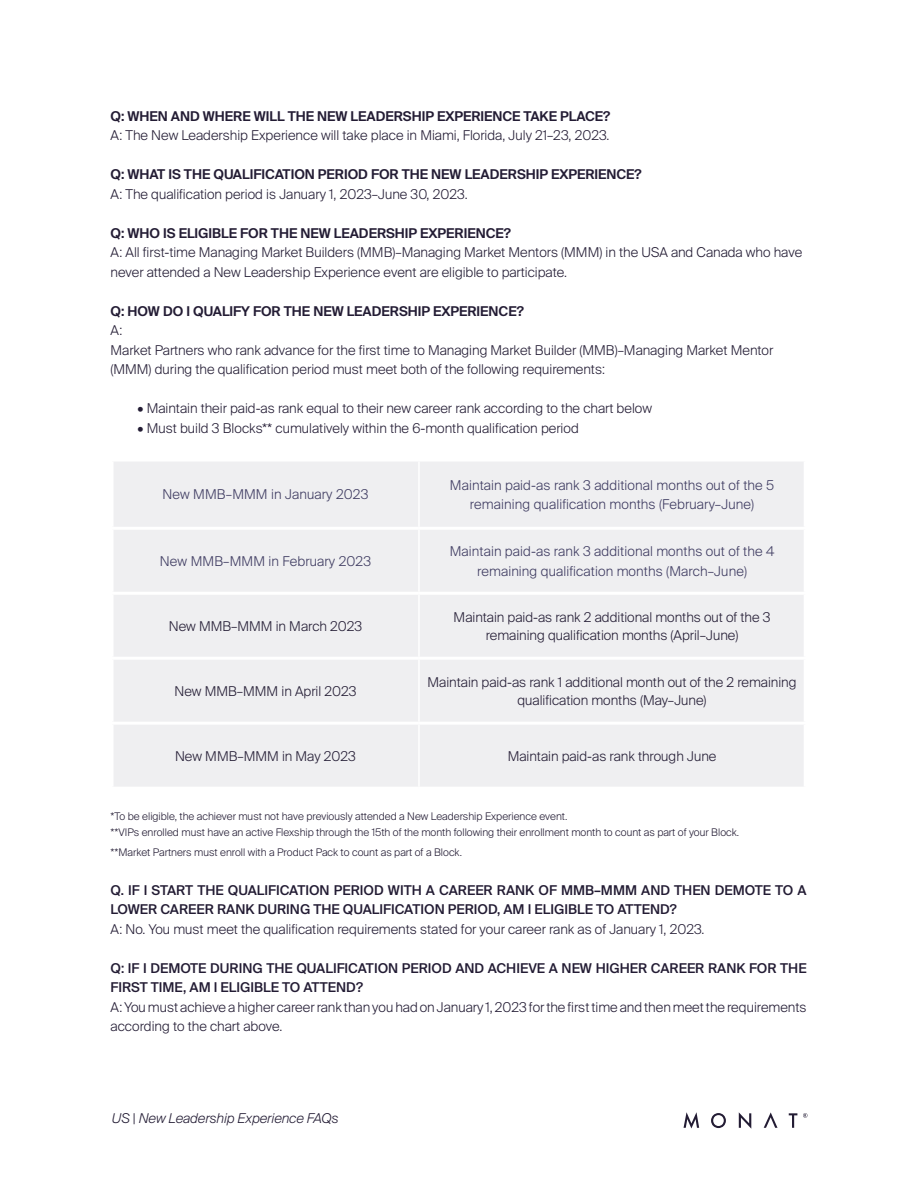
<style>
.page{position:relative;width:918px;height:1188px;background:#fff}
.page>*{position:absolute;margin:0;border:0;box-sizing:border-box;transform-origin:0 0}
.t1{font:300 13.5px/19.5px "Suisse Intl";color:#231c34}
.t2{font:500 13.5px/19.5px "Suisse Intl";color:#231c34}
.t3{font:300 13.5px/19px "Suisse Intl";letter-spacing:.01em;color:#3d3a60;text-align:center}
.t4{font:600 13.5px "Suisse Intl";color:#231c34}
.t5{font:italic 300 13.5px "Suisse Intl";color:#231c34}
.t6{font:300 10.5px/16.5px "Suisse Intl";color:#231c34}
</style>
<div class="page">
<svg style="left:684px;top:1112px;width:15px;height:16px"></svg>
<svg style="left:711px;top:1113px;width:15px;height:15px"></svg>
<svg style="left:739px;top:1112px;width:12px;height:17px"></svg>
<svg style="left:764px;top:1112px;width:14px;height:16px"></svg>
<svg style="left:789px;top:1113px;width:8px;height:15px"></svg>
<svg style="left:803px;top:1113px;width:4px;height:5px"></svg>
<div style="left:114px;top:462px;width:690px;height:325px;background:#efeff1"></div>
<hr style="left:418px;top:461px;width:2px;height:66px;background:#fff">
<hr style="left:418px;top:530px;width:2px;height:62px;background:#fff">
<hr style="left:418px;top:595px;width:2px;height:62px;background:#fff">
<hr style="left:418px;top:660px;width:2px;height:62px;background:#fff">
<hr style="left:418px;top:725px;width:2px;height:62px;background:#fff">
<hr style="left:111px;top:527px;width:308px;height:3px;background:#fff">
<hr style="left:419px;top:527px;width:388px;height:3px;background:#fff">
<hr style="left:111px;top:592px;width:308px;height:3px;background:#fff">
<hr style="left:419px;top:592px;width:388px;height:3px;background:#fff">
<hr style="left:111px;top:657px;width:308px;height:3px;background:#fff">
<hr style="left:419px;top:657px;width:388px;height:3px;background:#fff">
<hr style="left:111px;top:722px;width:308px;height:3px;background:#fff">
<hr style="left:419px;top:722px;width:388px;height:3px;background:#fff">
<p class="t4" style="left:111px;top:108px;width:501px">Q: WHEN AND WHERE WILL THE NEW LEADERSHIP EXPERIENCE TAKE PLACE?</p>
<p class="t1" style="left:111px;top:126px;width:500px">A: The New Leadership Experience will take place in Miami, Florida, July 21–23, 2023.</p>
<p class="t4" style="left:111px;top:167px;width:533px">Q: WHAT IS THE QUALIFICATION PERIOD FOR THE NEW LEADERSHIP EXPERIENCE?</p>
<p class="t1" style="left:111px;top:185px;width:359px">A: The qualification period is January 1, 2023–June 30, 2023.</p>
<p class="t4" style="left:111px;top:225px;width:402px">Q: WHO IS ELIGIBLE FOR THE NEW LEADERSHIP EXPERIENCE?</p>
<p class="t1" style="left:111px;top:243px;width:693px">A: All first-time Managing Market Builders (MMB)–Managing Market Mentors (MMM) in the USA and Canada who have never attended a New Leadership Experience event are eligible to participate.</p>
<p class="t4" style="left:111px;top:303px;width:415px">Q: HOW DO I QUALIFY FOR THE NEW LEADERSHIP EXPERIENCE?</p>
<p class="t1" style="left:111px;top:321px;width:664px">A:<br>Market Partners who rank advance for the first time to Managing Market Builder (MMB)–Managing Market Mentor (MMM) during the qualification period must meet both of the following requirements:</p>
<p class="t1" style="left:138px;top:399px;width:516px">• Maintain their paid-as rank equal to their new career rank according to the chart below</p>
<p class="t1" style="left:138px;top:419px;width:443px">• Must build 3 Blocks** cumulatively within the 6-month qualification period</p>
<p class="t3" style="left:163px;top:485px;width:207px">New MMB–MMM in January 2023</p>
<p class="t3" style="left:450px;top:476px;width:326px">Maintain paid-as rank 3 additional months out of the 5 remaining qualification months (February–June)</p>
<p class="t3" style="left:160px;top:552px;width:213px">New MMB–MMM in February 2023</p>
<p class="t3" style="left:450px;top:542px;width:326px">Maintain paid-as rank 3 additional months out of the 4 remaining qualification months (March–June)</p>
<p class="t1" style="left:169px;top:617px;width:195px">New MMB–MMM in March 2023</p>
<p class="t1" style="left:454px;top:608px;width:318px;line-height:18px;text-align:center">Maintain paid-as rank 2 additional months out of the 3 remaining qualification months (April–June)</p>
<p class="t1" style="left:175px;top:682px;width:183px">New MMB–MMM in April 2023</p>
<p class="t1" style="left:428px;top:673px;width:370px;line-height:18px;text-align:center">Maintain paid-as rank 1 additional month out of the 2 remaining qualification months (May–June)</p>
<p class="t1" style="left:175px;top:746px;width:182px">New MMB–MMM in May 2023</p>
<p class="t1" style="left:508px;top:746px;width:210px">Maintain paid-as rank through June</p>
<p class="t6" style="left:111px;top:808px;width:630px">*To be eligible, the achiever must not have previously attended a New Leadership Experience event.<br>**VIPs enrolled must have an active Flexship through the 15th of the month following their enrollment month to count as part of your Block.</p>
<p class="t6" style="left:111px;top:844px;width:353px">**Market Partners must enroll with a Product Pack to count as part of a Block.</p>
<p class="t2" style="left:111px;top:880px;width:698px">Q. IF I START THE QUALIFICATION PERIOD WITH A CAREER RANK OF MMB–MMM AND THEN DEMOTE TO A<br>LOWER CAREER RANK DURING THE QUALIFICATION PERIOD, AM I ELIGIBLE TO ATTEND?</p>
<p class="t1" style="left:111px;top:919px;width:595px">A: No. You must meet the qualification requirements stated for your career rank as of January 1, 2023.</p>
<p class="t2" style="left:111px;top:958px;width:698px">Q: IF I DEMOTE DURING THE QUALIFICATION PERIOD AND ACHIEVE A NEW HIGHER CAREER RANK FOR THE<br>FIRST TIME, AM I ELIGIBLE TO ATTEND?</p>
<p class="t1" style="left:111px;top:997px;width:698px">A: You must achieve a higher career rank than you had on January 1, 2023 for the first time and then meet the requirements according to the chart above.</p>
<p class="t5" style="left:112px;top:1110px;width:228px">US | New Leadership Experience FAQs</p>
</div>
